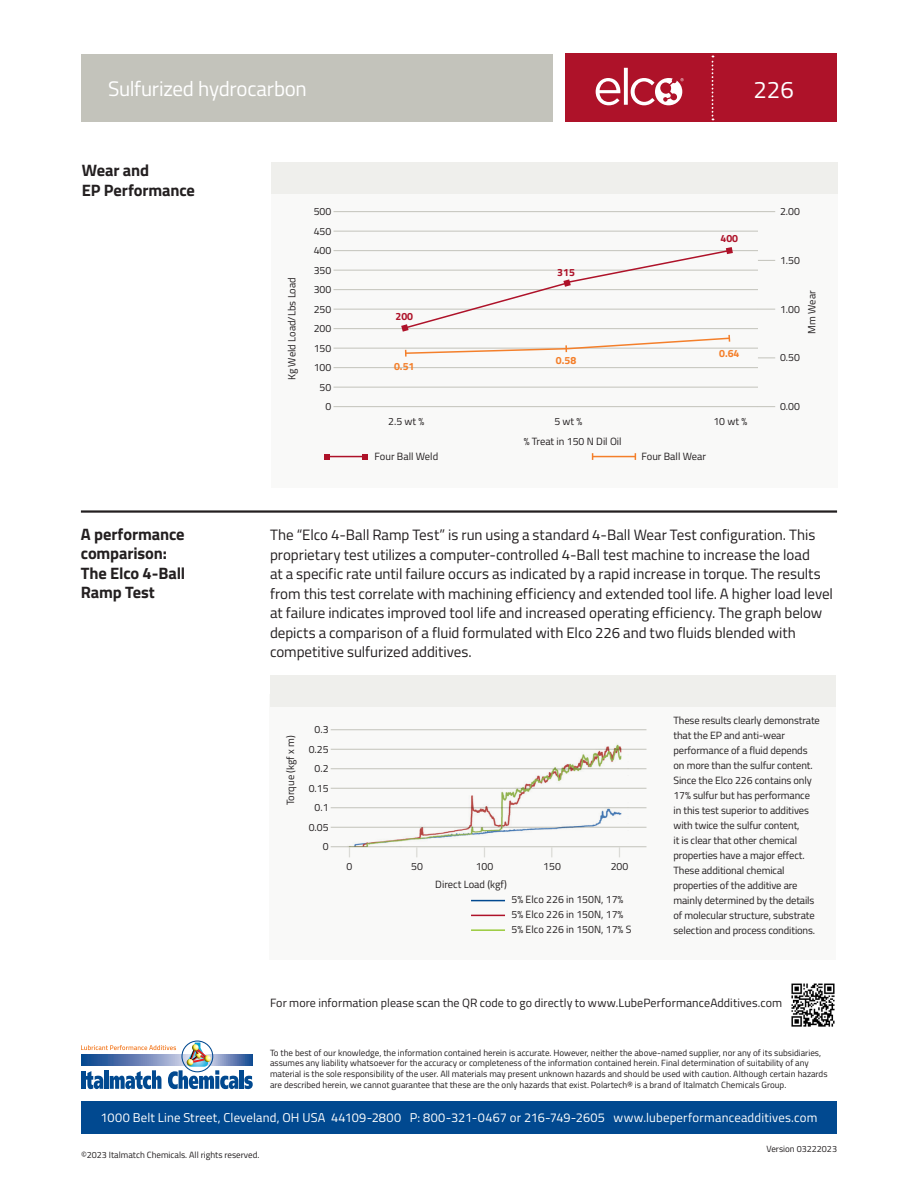
<style>
.page{position:relative;width:918px;height:1188px;background:#fff}
.page>*{position:absolute;margin:0;border:0;box-sizing:border-box;transform-origin:0 0}
.t1{font:24px "Titillium Web";color:#fff}
.t2{font:21px "Titillium Web";letter-spacing:-.015em;color:#fff}
.t3{font:700 16.5px/19.5px "Titillium Web";letter-spacing:-.01em;color:#231f20}
.t4{font:15px/19.5px "Titillium Web";letter-spacing:-.005em;color:#231f20}
.t5{font:12.75px "Titillium Web";letter-spacing:.015em;color:#fff}
.t6{font:12px "Titillium Web";letter-spacing:.01em;color:#231f20}
.t7{font:10.5px/19.5px "Titillium Web";letter-spacing:-.01em;color:#231f20;text-align:right}
.t8{font:700 10.5px "Titillium Web";color:#f47f2a}
.t9{font:700 10.5px "Titillium Web";color:#ae1229}
.t10{font:300 10.5px "Titillium Web";color:#c3c3bb}
.t11{font:9px/10.8px "Titillium Web";color:#231f20}
</style>
<div class="page">
<div style="left:81px;top:55px;width:473px;height:67px;background:#c3c3bb"></div>
<div style="left:565px;top:54px;width:272px;height:68px;background:#ae1229"></div>
<svg style="left:596px;top:68px;width:88px;height:37px"></svg>
<svg style="left:712px;top:56px;width:2px;height:64px"></svg>
<svg style="left:238px;top:1055px;width:14px;height:10px"></svg>
<div style="left:239px;top:1070px;width:5px;height:19px;background:#014990"></div>
<svg style="left:244px;top:1076px;width:9px;height:13px"></svg>
<svg style="left:81px;top:1041px;width:157px;height:48px"></svg>
<div style="left:81px;top:1102px;width:756px;height:32px;background:#014990"></div>
<img style="left:791px;top:983px;width:44px;height:44px">
<hr style="left:81px;top:510px;width:756px;height:3px;background:#231f20">
<div style="left:271px;top:176px;width:567px;height:312px;background:#f9f9f8"></div>
<hr style="left:333px;top:211px;width:443px;height:1px;background:#c3c3bb">
<hr style="left:333px;top:231px;width:443px;height:1px;background:#c3c3bb">
<hr style="left:333px;top:250px;width:443px;height:1px;background:#c3c3bb">
<hr style="left:333px;top:270px;width:443px;height:1px;background:#c3c3bb">
<hr style="left:333px;top:289px;width:443px;height:1px;background:#c3c3bb">
<hr style="left:333px;top:309px;width:443px;height:1px;background:#c3c3bb">
<hr style="left:333px;top:328px;width:443px;height:1px;background:#c3c3bb">
<hr style="left:333px;top:348px;width:443px;height:1px;background:#c3c3bb">
<hr style="left:333px;top:367px;width:443px;height:1px;background:#c3c3bb">
<hr style="left:333px;top:387px;width:443px;height:1px;background:#c3c3bb">
<hr style="left:333px;top:406px;width:443px;height:1px;background:#c3c3bb">
<div style="left:758px;top:176px;width:44px;height:276px;background:#f9f9f8"></div>
<svg style="left:758px;top:211px;width:17px;height:1px"></svg>
<svg style="left:758px;top:260px;width:17px;height:1px"></svg>
<svg style="left:758px;top:309px;width:17px;height:1px"></svg>
<svg style="left:758px;top:358px;width:17px;height:1px"></svg>
<svg style="left:758px;top:406px;width:17px;height:1px"></svg>
<div style="left:271px;top:162px;width:567px;height:32px;background:#efefec"></div>
<hr style="left:593px;top:456px;width:42px;height:1px;background:#f47f2a">
<hr style="left:327px;top:456px;width:38px;height:1px;background:#ae1229">
<svg style="left:324px;top:454px;width:6px;height:6px"></svg>
<svg style="left:362px;top:454px;width:6px;height:6px"></svg>
<svg style="left:401px;top:247px;width:332px;height:110px"></svg>
<div style="left:269px;top:694px;width:567px;height:266px;background:#f9f9f8"></div>
<hr style="left:331px;top:730px;width:315px;height:1px;background:#c3c3bb">
<hr style="left:331px;top:749px;width:315px;height:1px;background:#c3c3bb">
<hr style="left:331px;top:769px;width:315px;height:1px;background:#c3c3bb">
<hr style="left:331px;top:788px;width:315px;height:1px;background:#c3c3bb">
<hr style="left:331px;top:808px;width:315px;height:1px;background:#c3c3bb">
<hr style="left:331px;top:827px;width:315px;height:1px;background:#c3c3bb">
<hr style="left:331px;top:847px;width:315px;height:1px;background:#c3c3bb">
<div style="left:270px;top:675px;width:566px;height:31px;background:#efefec"></div>
<hr style="left:471px;top:900px;width:34px;height:1px;background:#014990">
<hr style="left:471px;top:915px;width:34px;height:1px;background:#ae1229">
<hr style="left:471px;top:929px;width:34px;height:2px;background:#99ca3b">
<img style="left:348px;top:744px;width:281px;height:104px">
<p class="t2" style="left:108px;top:73px;width:200px">Sulfurized hydrocarbon</p>
<p class="t1" style="left:753px;top:72px;width:42px">226</p>
<p class="t3" style="left:82px;top:160px;width:115px">Wear and<br>EP Performance</p>
<p class="t7" style="left:282px;top:380px;width:104px;rotate:-90deg">Kg Weld Load/Lbs Load</p>
<p class="t7" style="left:314px;top:201px;width:19px">500<br>450<br>400<br>350<br>300<br>250<br>200<br>150<br>100<br>50<br>0</p>
<p class="t9" style="left:395px;top:308px;width:19px">200</p>
<p class="t8" style="left:394px;top:358px;width:22px">0.51</p>
<p class="t9" style="left:557px;top:264px;width:19px">315</p>
<p class="t8" style="left:556px;top:352px;width:22px">0.58</p>
<p class="t9" style="left:721px;top:230px;width:19px">400</p>
<p class="t8" style="left:719px;top:345px;width:22px">0.64</p>
<p class="t7" style="left:388px;top:411px;width:38px">2.5 wt %</p>
<p class="t7" style="left:554px;top:411px;width:30px">5 wt %</p>
<p class="t7" style="left:713px;top:411px;width:35px">10 wt %</p>
<p class="t7" style="left:375px;top:446px;width:65px">Four Ball Weld</p>
<p class="t7" style="left:641px;top:446px;width:66px">Four Ball Wear</p>
<p class="t7" style="left:524px;top:431px;width:99px">% Treat in 150 N Dil Oil</p>
<p class="t7" style="left:780px;top:201px;width:21px">2.00</p>
<p class="t7" style="left:780px;top:250px;width:21px">1.50</p>
<p class="t7" style="left:780px;top:299px;width:21px">1.00</p>
<p class="t7" style="left:780px;top:348px;width:21px">0.50</p>
<p class="t7" style="left:801px;top:334px;width:45px;rotate:-90deg">Mm Wear</p>
<p class="t7" style="left:780px;top:396px;width:21px">0.00</p>
<p class="t3" style="left:81px;top:523px;width:106px">A performance comparison:<br>The Elco 4-Ball<br>Ramp Test</p>
<p class="t4" style="left:270px;top:525px;width:564px">The “Elco 4-Ball Ramp Test” is run using a standard 4-Ball Wear Test configuration. This proprietary test utilizes a computer-controlled 4-Ball test machine to increase the load<br>at a specific rate until failure occurs as indicated by a rapid increase in torque. The results from this test correlate with machining efficiency and extended tool life. A higher load level at failure indicates improved tool life and increased operating efficiency. The graph below depicts a comparison of a fluid formulated with Elco 226 and two fluids blended with competitive sulfurized additives.</p>
<p class="t7" style="left:280px;top:805px;width:71px;rotate:-90deg">Torque (kgf x m)</p>
<p class="t7" style="left:309px;top:719px;width:21px">0.3<br>0.25<br>0.2<br>0.15<br>0.1<br>0.05<br>0</p>
<p class="t10" style="left:348px;top:844px;width:4px">|</p>
<p class="t10" style="left:416px;top:844px;width:4px">|</p>
<p class="t10" style="left:483px;top:844px;width:4px">|</p>
<p class="t10" style="left:551px;top:844px;width:4px">|</p>
<p class="t10" style="left:618px;top:844px;width:4px">|</p>
<p class="t7" style="left:347px;top:856px;width:7px">0</p>
<p class="t7" style="left:411px;top:856px;width:13px">50</p>
<p class="t7" style="left:476px;top:856px;width:19px">100</p>
<p class="t7" style="left:543px;top:856px;width:19px">150</p>
<p class="t7" style="left:611px;top:856px;width:19px">200</p>
<p class="t7" style="left:435px;top:874px;width:73px">Direct Load (kgf)</p>
<p class="t7" style="left:512px;top:891px;width:121px;line-height:15px;text-align:left">5% Elco 226 in 150N, 17%<br>5% Elco 226 in 150N, 17%<br>5% Elco 226 in 150N, 17% S</p>
<p class="t7" style="left:674px;top:712px;width:148px;line-height:15px;text-align:left">These results clearly demonstrate that the EP and anti-wear performance of a fluid depends on more than the sulfur content.<br>Since the Elco 226 contains only<br>17% sulfur but has performance in this test superior to additives with twice the sulfur content,<br>it is clear that other chemical properties have a major effect.<br>These additional chemical properties of the additive are mainly determined by the details of molecular structure, substrate selection and process conditions.</p>
<p class="t6" style="left:270px;top:995px;width:514px">For more information please scan the QR code to go directly to www.LubePerformanceAdditives.com</p>
<p class="t11" style="left:270px;top:1047px;width:559px">To the best of our knowledge, the information contained herein is accurate. However, neither the above-named supplier, nor any of its subsidiaries, assumes any liability whatsoever for the accuracy or completeness of the information contained herein. Final determination of suitability of any material is the sole responsibility of the user. All materials may present unknown hazards and should be used with caution. Although certain hazards are described herein, we cannot guarantee that these are the only hazards that exist. Polartech® is a brand of Italmatch Chemicals Group.</p>
<p class="t5" style="left:101px;top:1108px;width:718px">1000 Belt Line Street, Cleveland, OH USA 44109-2800 P: 800-321-0467 or 216-749-2605 www.lubeperformanceadditives.com</p>
<p class="t11" style="left:81px;top:1149px;width:180px">©2023 Italmatch Chemicals. All rights reserved.</p>
<p class="t11" style="left:766px;top:1143px;width:72px">Version 03222023</p>
</div>
